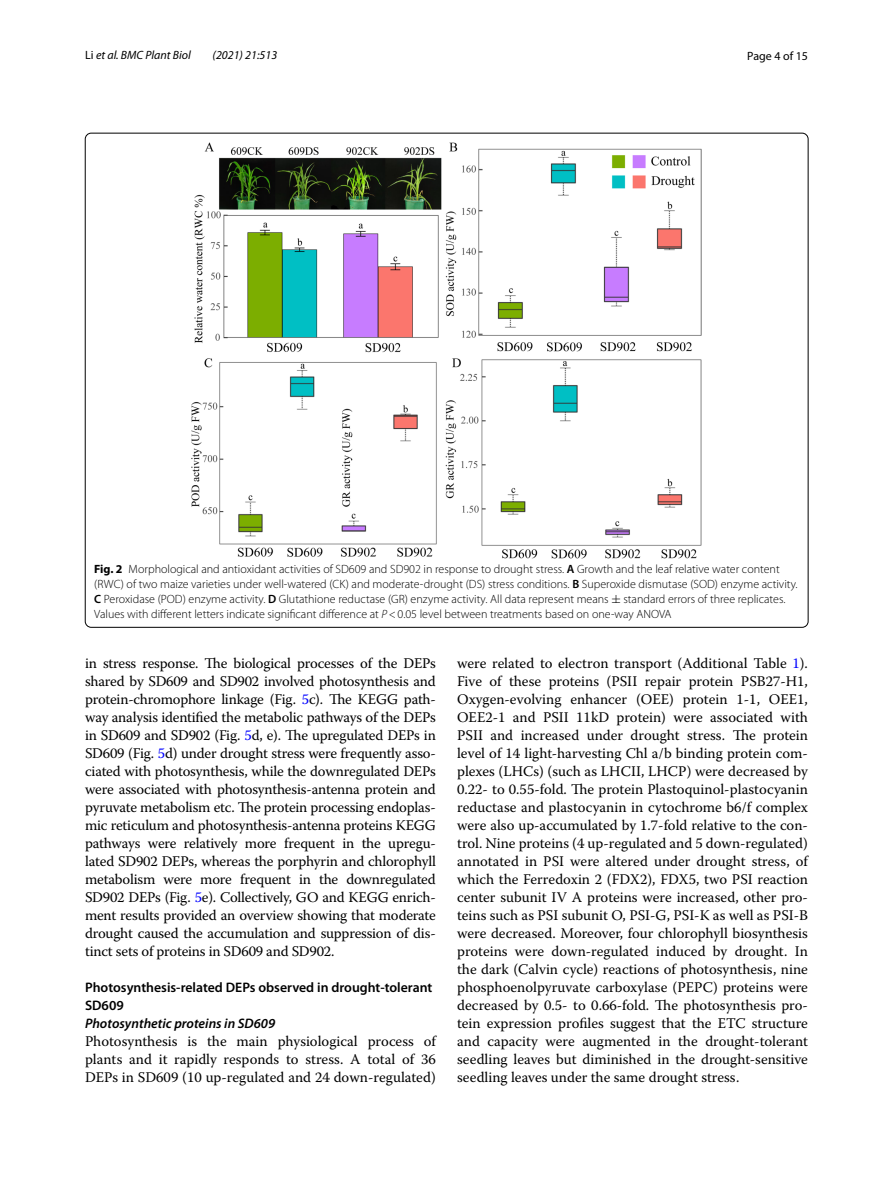
<style>
.page{position:relative;width:893px;height:1187px;background:#fff}
.page>*{position:absolute;margin:0;border:0;box-sizing:border-box;transform-origin:0 0}
.t1{font:14.7px/18px "Warnock Pro";color:#000;text-align:justify}
.t2{font:600 13.8px/18px "Myriad Pro";color:#000}
.t3{font:italic 600 13.8px "Myriad Pro";color:#000}
.t4{font:300 12px/15px "Myriad Pro";color:#000}
.t5{font:italic 12px "Myriad Pro";color:#000}
.t6{font:12px "Myriad Pro";color:#000}
.s1{font-style:normal}
.s2{font-weight:700}
.s3{font-weight:600}
.s4{font-family:"MTSY";font-weight:400}
.s5{font-style:italic}
.s6{color:#00f}
</style>
<div class="page">
<img style="left:191px;top:142px;width:511px;height:416px">
<p class="t5" style="left:85px;top:48px;width:107px"><span class="s1">Li</span> et al. BMC Plant Biol</p>
<p class="t5" style="left:213px;top:48px;width:66px">(2021) 21:513</p>
<p class="t6" style="left:747px;top:48px;width:62px">Page 4 of 15</p>
<p class="t4" style="left:94px;top:562px;width:705px"><span class="s2">Fig. 2</span> Morphological and antioxidant activities of SD609 and SD902 in response to drought stress. <span class="s3">A</span> Growth and the leaf relative water content (RWC) of two maize varieties under well-watered (CK) and moderate-drought (DS) stress conditions. <span class="s3">B</span> Superoxide dismutase (SOD) enzyme activity.<br><span class="s3">C</span> Peroxidase (POD) enzyme activity. <span class="s3">D</span> Glutathione reductase (GR) enzyme activity. All data represent means <span class="s4">±</span> standard errors of three replicates.<br>Values with different letters indicate significant difference at <span class="s5">P</span>&lt;0.05 level between treatments based on one-way ANOVA</p>
<p class="t1" style="left:85px;top:654px;width:352px">in stress response. The biological processes of the DEPs shared by SD609 and SD902 involved photosynthesis and protein-chromophore linkage (Fig. <span class="s6">5</span>c). The KEGG path&shy;way analysis identified the metabolic pathways of the DEPs in SD609 and SD902 (Fig. <span class="s6">5</span>d, e). The upregulated DEPs in SD609 (Fig. <span class="s6">5</span>d) under drought stress were frequently asso&shy;ciated with photosynthesis, while the downregulated DEPs were associated with photosynthesis-antenna protein and pyruvate metabolism etc. The protein processing endoplas&shy;mic reticulum and photosynthesis-antenna proteins KEGG pathways were relatively more frequent in the upregu&shy;lated SD902 DEPs, whereas the porphyrin and chlorophyll metabolism were more frequent in the downregulated SD902 DEPs (Fig. <span class="s6">5</span>e). Collectively, GO and KEGG enrich&shy;ment results provided an overview showing that moderate drought caused the accumulation and suppression of dis&shy;tinct sets of proteins in SD609 and SD902.</p>
<p class="t2" style="left:85px;top:978px;width:349px">Photosynthesis‑related DEPs observed in drought‑tolerant<br>SD609</p>
<p class="t3" style="left:85px;top:1014px;width:192px">Photosynthetic proteins in SD609</p>
<p class="t1" style="left:85px;top:1032px;width:352px">Photosynthesis is the main physiological process of plants and it rapidly responds to stress. A total of 36<br>DEPs in SD609 (10 up-regulated and 24 down-regulated)</p>
<p class="t1" style="left:457px;top:654px;width:352px">were related to electron transport (Additional Table <span class="s6">1</span>).<br>Five of these proteins (PSII repair protein PSB27-H1, Oxygen-evolving enhancer (OEE) protein 1-1, OEE1, OEE2-1 and PSII 11kD protein) were associated with PSII and increased under drought stress. The protein level of 14 light-harvesting Chl a/b binding protein com&shy;plexes (LHCs) (such as LHCII, LHCP) were decreased by 0.22- to 0.55-fold. The protein Plastoquinol-plastocyanin reductase and plastocyanin in cytochrome b6/f complex were also up-accumulated by 1.7-fold relative to the con&shy;trol. Nine proteins (4 up-regulated and 5 down-regulated) annotated in PSI were altered under drought stress, of which the Ferredoxin 2 (FDX2), FDX5, two PSI reaction center subunit IV A proteins were increased, other pro&shy;teins such as PSI subunit O, PSI-G, PSI-K as well as PSI-B were decreased. Moreover, four chlorophyll biosynthesis proteins were down-regulated induced by drought. In the dark (Calvin cycle) reactions of photosynthesis, nine phosphoenolpyruvate carboxylase (PEPC) proteins were decreased by 0.5- to 0.66-fold. The photosynthesis pro&shy;tein expression profiles suggest that the ETC structure and capacity were augmented in the drought-tolerant seedling leaves but diminished in the drought-sensitive seedling leaves under the same drought stress.</p>
</div>
